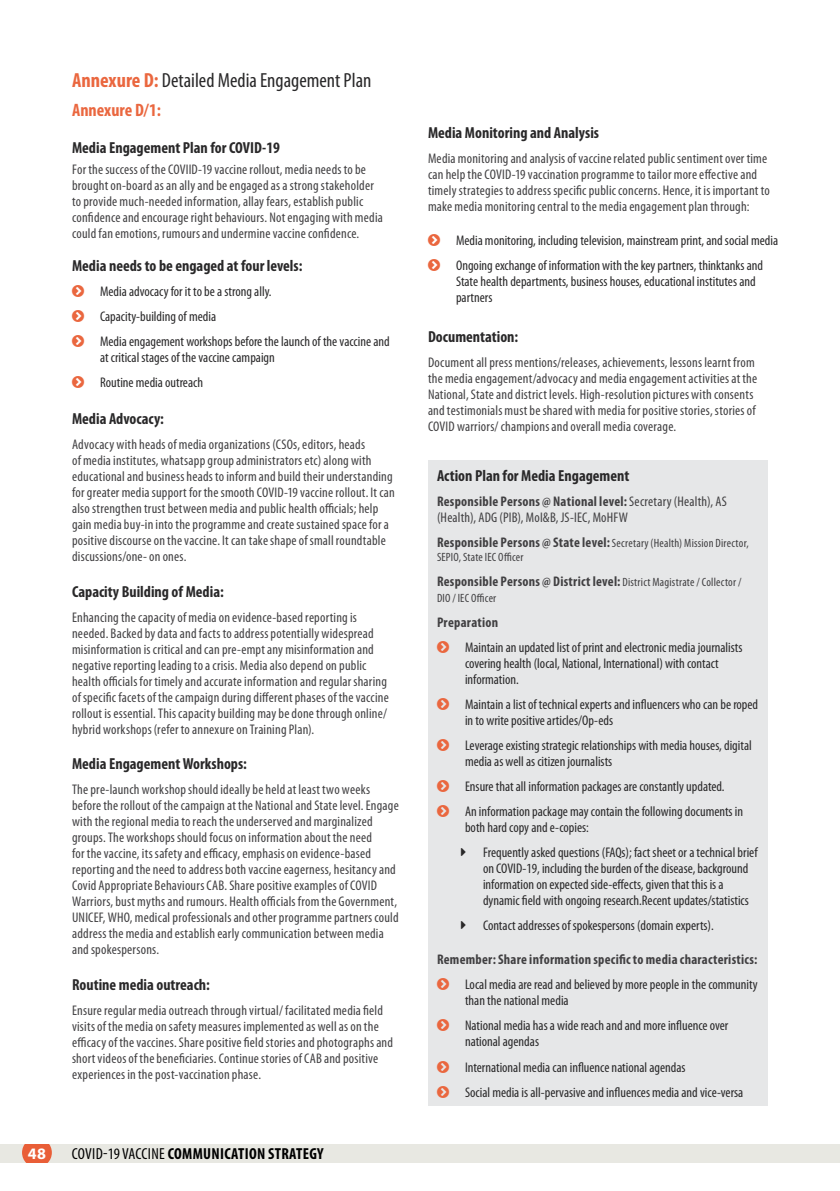
<style>
.page{position:relative;width:840px;height:1191px;background:#fff}
.page>*{position:absolute;margin:0;border:0;box-sizing:border-box;transform-origin:0 0}
.t1{font:condensed 20.4px "Myriad Pro";color:#292829}
.t2{font:700 condensed 18px "Myriad Pro";color:#ea673f}
.t3{font:700 condensed 16px "Myriad Pro";color:#292829}
.t4{font:700 condensed 16px "Myriad Pro";letter-spacing:.02em;color:#000}
.t5{font:700 16px "Myriad Pro";color:#fff}
.t6{font:condensed 14px/16px "Myriad Pro";letter-spacing:.015em;color:#414042}
.t7{font:condensed 14px/16px "Myriad Pro";color:#292829}
.t8{font:700 condensed 14px "Myriad Pro";letter-spacing:.02em;color:#414042}
.t9{font:condensed 12px/14px "Myriad Pro";letter-spacing:.02em;color:#414042}
.s1{font-weight:700;color:#ea673f}
.s2{font-weight:400}
.s3{font-weight:700}
.s4{font-weight:700;font-size:14px}
.s5{font-weight:400;font-size:12px}
</style>
<div class="page">
<div style="left:0;top:1144px;width:839px;height:18px;background:#e8e8e2"></div>
<svg style="left:22px;top:1144px;width:30px;height:18px"></svg>
<div style="left:428px;top:460px;width:339px;height:645px;background:#e6e7e8"></div>
<h1 class="t1" style="left:72px;top:68px;width:301px"><span class="s1">Annexure D:</span> Detailed Media Engagement Plan</h1>
<p class="t2" style="left:72px;top:98px;width:90px">Annexure D/1:</p>
<p class="t3" style="left:72px;top:137px;width:209px">Media Engagement Plan for COVID-19</p>
<p class="t6" style="left:72px;top:161px;width:312px">For the success of the COVIID-19 vaccine rollout, media needs to be brought on-board as an ally and be engaged as a strong stakeholder to provide much-needed information, allay fears, establish public confidence and encourage right behaviours. Not engaging with media could fan emotions, rumours and undermine vaccine confidence.</p>
<p class="t3" style="left:72px;top:256px;width:232px">Media needs to be engaged at four levels:</p>
<p class="t7" style="left:100px;top:279px;width:291px;line-height:25px">Media advocacy for it to be a strong ally.<br>Capacity-building of media<br>Media engagement workshops before the launch of the vaccine and</p>
<p class="t7" style="left:100px;top:345px;width:176px;line-height:25px">at critical stages of the vaccine campaign<br>Routine media outreach</p>
<p class="t3" style="left:72px;top:409px;width:93px">Media Advocacy:</p>
<p class="t6" style="left:72px;top:436px;width:324px">Advocacy with heads of media organizations (CSOs, editors, heads<br>of media institutes, whatsapp group administrators etc) along with educational and business heads to inform and build their understanding for greater media support for the smooth COVID-19 vaccine rollout. It can also strengthen trust between media and public health officials; help gain media buy-in into the programme and create sustained space for a positive discourse on the vaccine. It can take shape of small roundtable discussions/one- on ones.</p>
<p class="t3" style="left:72px;top:581px;width:153px">Capacity Building of Media:</p>
<p class="t6" style="left:72px;top:609px;width:318px">Enhancing the capacity of media on evidence-based reporting is needed. Backed by data and facts to address potentially widespread misinformation is critical and can pre-empt any misinformation and negative reporting leading to a crisis. Media also depend on public health officials for timely and accurate information and regular sharing of specific facets of the campaign during different phases of the vaccine rollout is essential. This capacity building may be done through online/ hybrid workshops (refer to annexure on Training Plan).</p>
<p class="t3" style="left:72px;top:754px;width:176px">Media Engagement Workshops:</p>
<p class="t6" style="left:72px;top:781px;width:328px">The pre-launch workshop should ideally be held at least two weeks before the rollout of the campaign at the National and State level. Engage with the regional media to reach the underserved and marginalized groups. The workshops should focus on information about the need<br>for the vaccine, its safety and efficacy, emphasis on evidence-based reporting and the need to address both vaccine eagerness, hesitancy and Covid Appropriate Behaviours CAB. Share positive examples of COVID Warriors, bust myths and rumours. Health officials from the Government, UNICEF, WHO, medical professionals and other programme partners could address the media and establish early communication between media and spokespersons.</p>
<p class="t3" style="left:72px;top:974px;width:139px">Routine media outreach:</p>
<p class="t6" style="left:72px;top:1002px;width:322px">Ensure regular media outreach through virtual/ facilitated media field visits of the media on safety measures implemented as well as on the efficacy of the vaccines. Share positive field stories and photographs and short videos of the beneficiaries. Continue stories of CAB and positive experiences in the post-vaccination phase.</p>
<p class="t5" style="left:28px;top:1143px;width:20px">48</p>
<p class="t4" style="left:72px;top:1143px;width:253px"><span class="s2">COVID-19 VACCINE</span> COMMUNICATION STRATEGY</p>
<p class="t3" style="left:428px;top:122px;width:172px">Media Monitoring and Analysis</p>
<p class="t6" style="left:428px;top:150px;width:343px">Media monitoring and analysis of vaccine related public sentiment over time can help the COVID-19 vaccination programme to tailor more effective and timely strategies to address specific public concerns. Hence, it is important to make media monitoring central to the media engagement plan through:</p>
<p class="t7" style="left:456px;top:227px;width:323px;line-height:25px">Media monitoring, including television, mainstream print, and social media<br>Ongoing exchange of information with the key partners, thinktanks and</p>
<p class="t7" style="left:456px;top:273px;width:301px">State health departments, business houses, educational institutes and partners</p>
<p class="t3" style="left:428px;top:326px;width:92px">Documentation:</p>
<p class="t6" style="left:428px;top:354px;width:330px">Document all press mentions/releases, achievements, lessons learnt from the media engagement/advocacy and media engagement activities at the National, State and district levels. High-resolution pictures with consents and testimonials must be shared with media for positive stories, stories of COVID warriors/ champions and overall media coverage.</p>
<p class="t3" style="left:437px;top:466px;width:194px">Action Plan for Media Engagement</p>
<p class="t6" style="left:437px;top:493px;width:291px"><span class="s3">Responsible Persons @ National level:</span> Secretary (Health), AS (Health), ADG (PIB), MoI&amp;B, JS-IEC, MoHFW</p>
<p class="t9" style="left:437px;top:536px;width:313px"><span class="s4">Responsible Persons @ State level:</span> Secretary (Health) Mission Director,<br>SEPIO, State IEC Officer</p>
<p class="t8" style="left:437px;top:573px;width:306px">Responsible Persons @ District level: <span class="s5">District Magistrate / Collector /</span></p>
<p class="t9" style="left:437px;top:591px;width:61px">DIO / IEC Officer</p>
<p class="t8" style="left:437px;top:614px;width:63px">Preparation</p>
<p class="t7" style="left:465px;top:639px;width:279px">Maintain an updated list of print and electronic media journalists covering health (local, National, International) with contact information.</p>
<p class="t7" style="left:465px;top:696px;width:294px">Maintain a list of technical experts and influencers who can be roped in to write positive articles/Op-eds</p>
<p class="t7" style="left:465px;top:737px;width:288px">Leverage existing strategic relationships with media houses, digital media as well as citizen journalists</p>
<p class="t7" style="left:465px;top:774px;width:279px;line-height:25px">Ensure that all information packages are constantly updated.<br>An information package may contain the following documents in</p>
<p class="t7" style="left:483px;top:815px;width:276px;line-height:25px;text-indent:-18px">both hard copy and e-copies:<br>Frequently asked questions (FAQs); fact sheet or a technical brief</p>
<p class="t7" style="left:483px;top:860px;width:267px">on COVID-19, including the burden of the disease, background information on expected side-effects, given that this is a dynamic field with ongoing research.Recent updates/statistics</p>
<p class="t7" style="left:483px;top:917px;width:232px">Contact addresses of spokespersons (domain experts).</p>
<p class="t8" style="left:437px;top:951px;width:322px">Remember: Share information specific to media characteristics:</p>
<p class="t7" style="left:465px;top:976px;width:294px">Local media are read and believed by more people in the community than the national media</p>
<p class="t7" style="left:465px;top:1017px;width:265px">National media has a wide reach and and more influence over national agendas</p>
<p class="t7" style="left:465px;top:1054px;width:279px;line-height:25px">International media can influence national agendas<br>Social media is all-pervasive and influences media and vice-versa</p>
</div>
